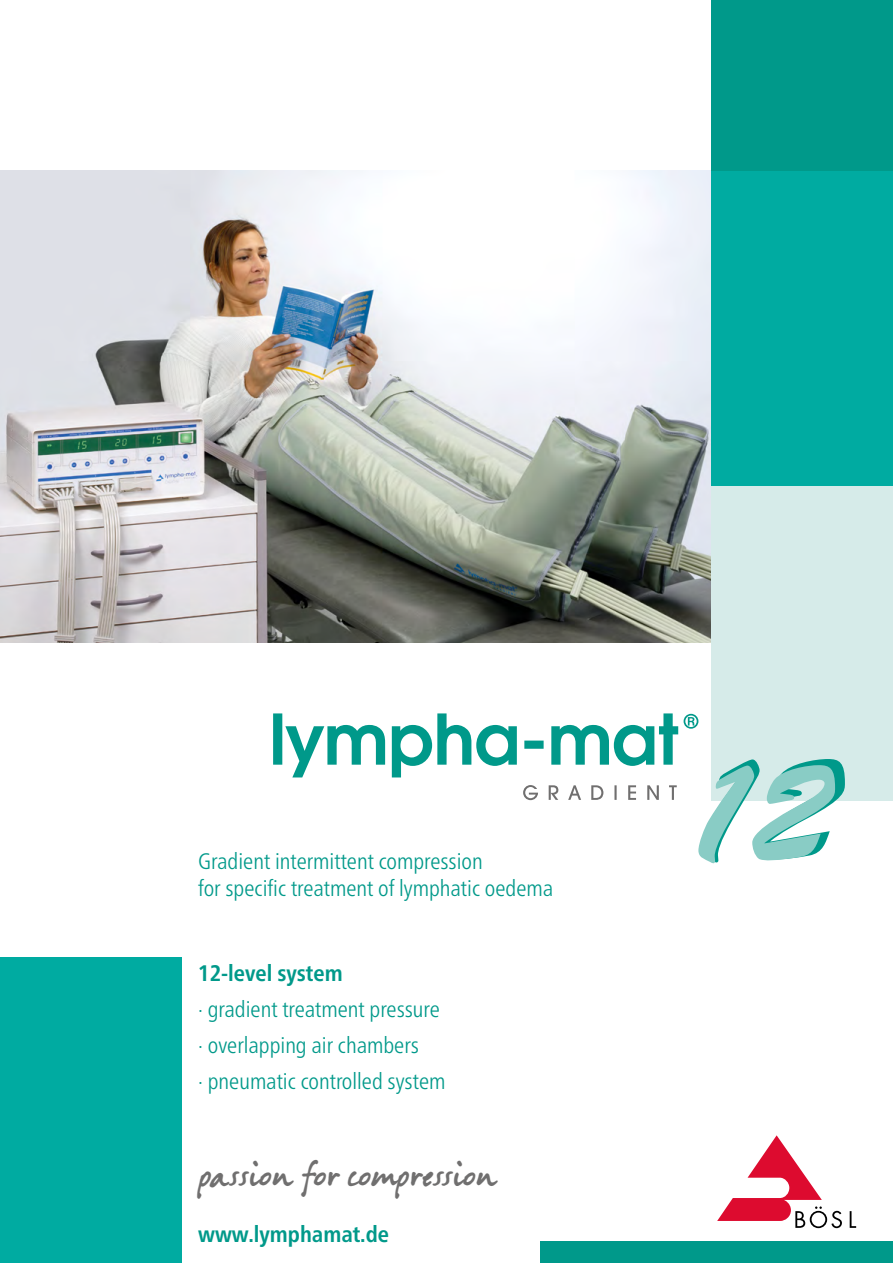
<style>
.page{position:relative;width:893px;height:1263px;background:#fff}
.page>*{position:absolute;margin:0;border:0;box-sizing:border-box;transform-origin:0 0}
.t1{font:27.75px "Berranger Hand ITC Std";color:#706f6f}
.t2{font:300 condensed 22.5px/36px "Frutiger Neue LT Pro";color:#00998a}
.t3{font:700 condensed 22.5px "Frutiger Neue LT Pro";color:#00998a}
.s1{font-style:italic;font-size:18px}
.s2{font-size:18px}
</style>
<div class="page">
<img style="left:0;top:171px;width:712px;height:472px">
<div style="left:712px;top:13px;width:181px;height:787px;background:#d6ebe9"></div>
<div style="left:712px;top:13px;width:181px;height:472px;background:#00aba1"></div>
<div style="left:712px;top:0;width:181px;height:170px;background:#00998a"></div>
<div style="left:540px;top:1242px;width:353px;height:21px;background:#00998a"></div>
<div style="left:0;top:958px;width:181px;height:305px;background:#00aba1"></div>
<svg style="left:850px;top:1211px;width:6px;height:17px"></svg>
<svg style="left:717px;top:1135px;width:125px;height:93px"></svg>
<svg style="left:684px;top:714px;width:14px;height:15px"></svg>
<svg style="left:523px;top:785px;width:154px;height:15px"></svg>
<svg style="left:273px;top:713px;width:405px;height:64px"></svg>
<svg style="left:698px;top:759px;width:147px;height:104px"></svg>
<p class="t2" style="left:198px;top:848px;width:357px;line-height:27px">Gradient intermittent compression<br>for specific treatment of lymphatic oedema</p>
<p class="t3" style="left:198px;top:959px;width:146px">12-level system</p>
<p class="t2" style="left:198px;top:991px;width:249px">· gradient treatment pressure · overlapping air chambers<br>· pneumatic controlled system</p>
<p class="t1" style="left:198px;top:1156px;width:299px">pa<span class="s1">ss</span>ion for compre<span class="s2">ss</span>ion</p>
<p class="t3" style="left:198px;top:1221px;width:192px">www.lymphamat.de</p>
</div>
